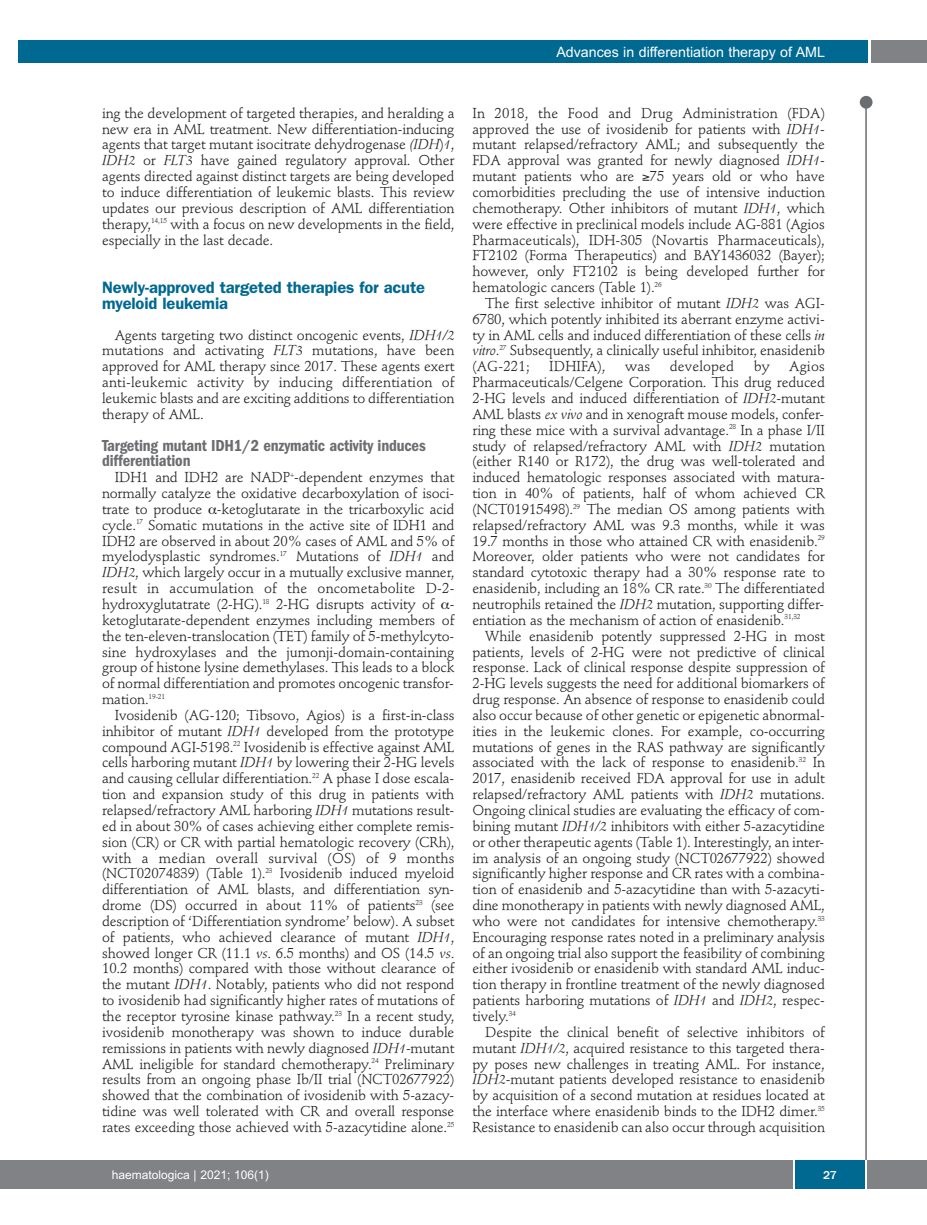
<style>
.page{position:relative;width:927px;height:1225px;background:#fff}
.page>*{position:absolute;margin:0;border:0;box-sizing:border-box;transform-origin:0 0}
.t1{font:600 condensed 16.5px/15.9px "Franklin Gothic";letter-spacing:-.01em;color:#6c6d70}
.t2{font:600 16.5px/16.5px "Franklin Gothic";letter-spacing:-.01em;color:#006991}
.t3{font:14.25px/15.9px "Stempel Schneidler";letter-spacing:-.01em;color:#231f20;text-align:justify}
.t4{font:14.25px "Arial";color:#fff}
.t5{font:14.25px "Stempel Schneidler";letter-spacing:.01em;color:#231f20}
.t6{font:12px "Arial";color:#fff}
.t7{font:500 12px "Franklin Gothic";color:#fff}
.s1{font-style:italic}
</style>
<div class="page">
<div style="left:860px;top:96px;width:12px;height:13px;background:#6c6d70;border-radius:50%"></div>
<hr style="left:865px;top:98px;width:2px;height:1062px;background:#6c6d70">
<div style="left:871px;top:40px;width:56px;height:22px;background:#808285"></div>
<div style="left:18px;top:40px;width:849px;height:22px;background:#006991"></div>
<div style="left:17px;top:1160px;width:910px;height:28px;background:#808285"></div>
<div style="left:795px;top:1160px;width:70px;height:28px;background:#006991"></div>
<hr style="left:793px;top:1160px;width:2px;height:28px;background:#fff">
<hr style="left:865px;top:1160px;width:2px;height:28px;background:#fff">
<div style="left:0;top:1160px;width:17px;height:28px;background:#808285"></div>
<p class="t4" style="left:556px;top:44px;width:270px">Advances in differentiation therapy of AML</p>
<p class="t3" style="left:102px;top:106px;width:354px">ing the development of targeted therapies, and heralding a new era in AML treatment. New differentiation-inducing agents that target mutant isocitrate dehydrogenase <span class="s1">(IDH</span>)<span class="s1">1</span>, <span class="s1">IDH2</span> or <span class="s1">FLT3</span> have gained regulatory approval. Other agents directed against distinct targets are being developed to induce differentiation of leukemic blasts. This review updates our previous description of AML differentiation therapy,<sup>14,15</sup> with a focus on new developments in the field, especially in the last decade.</p>
<p class="t2" style="left:102px;top:280px;width:324px">Newly-approved targeted therapies for acute myeloid leukemia</p>
<p class="t3" style="left:102px;top:328px;width:354px;text-indent:13px">Agents targeting two distinct oncogenic events, <span class="s1">IDH1/2 </span>mutations and activating <span class="s1">FLT3</span> mutations, have been approved for AML therapy since 2017. These agents exert anti-leukemic activity by inducing differentiation of leukemic blasts and are exciting additions to differentiation therapy of AML.</p>
<p class="t1" style="left:102px;top:438px;width:325px">Targeting mutant IDH1/2 enzymatic activity induces differentiation</p>
<p class="t3" style="left:102px;top:471px;width:354px;text-indent:13px">IDH1 and IDH2 are NADP<sup>+</sup>-dependent enzymes that normally catalyze the oxidative decarboxylation of isoci&shy;trate to produce -ketoglutarate in the tricarboxylic acid cycle.<sup>17</sup> Somatic mutations in the active site of IDH1 and IDH2 are observed in about 20% cases of AML and 5% of myelodysplastic syndromes.<sup>17</sup> Mutations of <span class="s1">IDH1</span> and <span class="s1">IDH2</span>, which largely occur in a mutually exclusive manner, result in accumulation of the oncometabolite D-2- hydroxy glutatrate (2-HG).<sup>18</sup> 2-HG disrupts activity of - ketoglutarate-dependent enzymes including members of the ten-eleven-translocation (TET) family of 5-methylcyto&shy;sine hydroxylases and the jumonji-domain-containing group of histone lysine demethylases. This leads to a block of normal differentiation and promotes oncogenic transfor&shy;mation.<sup>19-21</sup></p>
<p class="t3" style="left:102px;top:708px;width:354px;text-indent:13px">Ivosidenib (AG-120; Tibsovo, Agios) is a first-in-class inhibitor of mutant <span class="s1">IDH1</span> developed from the prototype compound AGI-5198.<sup>22</sup> Ivosidenib is effective against AML cells harboring mutant <span class="s1">IDH1</span> by lowering their 2-HG levels and causing cellular differentiation.<sup>22</sup> A phase I dose escala&shy;tion and expansion study of this drug in patients with relapsed/refractory AML harboring <span class="s1">IDH1</span> mutations result&shy;ed in about 30% of cases achieving either complete remis&shy;sion (CR) or CR with partial hematologic recovery (CRh), with a median overall survival (OS) of 9 months (NCT02074839) (Table 1).<sup>23</sup> Ivosidenib induced myeloid differentiation of AML blasts, and differentiation syn&shy;drome (DS) occurred in about 11% of patients<sup>23</sup> (see description of ‘Differentiation syndrome’ below). A subset of patients, who achieved clearance of mutant <span class="s1">IDH1</span>, showed longer CR (11.1 <span class="s1">vs</span>. 6.5 months) and OS (14.5 <span class="s1">vs</span>.<br>10.2 months) compared with those without clearance of the mutant <span class="s1">IDH1</span>. Notably, patients who did not respond to ivosidenib had significantly higher rates of mutations of the receptor tyrosine kinase pathway.<sup>23</sup> In a recent study, ivosidenib monotherapy was shown to induce durable remissions in patients with newly diagnosed <span class="s1">IDH1</span>-mutant AML ineligible for standard chemotherapy.<sup>24</sup> Preliminary results from an ongoing phase Ib/II trial (NCT02677922) showed that the combination of ivosidenib with 5-azacy&shy;tidine was well tolerated with CR and overall response rates exceeding those achieved with 5-azacytidine alone.<sup>25</sup></p>
<p class="t3" style="left:472px;top:106px;width:354px">In 2018, the Food and Drug Administration (FDA) approved the use of ivosidenib for patients with <span class="s1">IDH1</span>- mutant relapsed/refractory AML; and subsequently the FDA approval was granted for newly diagnosed <span class="s1">IDH1</span>- mutant patients who are ≥75 years old or who have comorbidities precluding the use of intensive induction chemotherapy. Other inhibitors of mutant <span class="s1">IDH1</span>, which were effective in preclinical models include AG-881 (Agios Pharmaceuticals), IDH-305 (Novartis Pharmaceuticals), FT2102 (Forma Therapeutics) and BAY1436032 (Bayer); however, only FT2102 is being developed further for hematologic cancers (Table 1).<sup>26</sup></p>
<p class="t3" style="left:472px;top:296px;width:354px;text-indent:13px">The first selective inhibitor of mutant <span class="s1">IDH2</span> was AGI-6780, which potently inhibited its aberrant enzyme activi&shy;ty in AML cells and induced differentiation of these cells <span class="s1">in vitro</span>.<sup>27</sup> Subsequently, a clinically useful inhibitor, enasidenib (AG-221;</p>
<p class="t3" style="left:549px;top:360px;width:58px">IDHIFA),</p>
<p class="t3" style="left:625px;top:360px;width:27px">was</p>
<p class="t5" style="left:670px;top:360px;width:66px">developed</p>
<p class="t3" style="left:754px;top:360px;width:17px">by</p>
<p class="t3" style="left:472px;top:360px;width:354px;text-indent:317px">Agios Pharmaceuticals/Celgene Corporation. This drug reduced 2-HG levels and induced differentiation of <span class="s1">IDH2</span>-mutant AML blasts <span class="s1">ex vivo</span> and in xenograft mouse models, confer&shy;ring these mice with a survival advantage.<sup>28</sup> In a phase I/II study of relapsed/refractory AML with <span class="s1">IDH2</span> mutation (either R140 or R172), the drug was well-tolerated and induced hematologic responses associated with matura&shy;tion in 40% of patients, half of whom achieved CR (NCT01915498).<sup>29</sup> The median OS among patients with relapsed/refractory AML was 9.3 months, while it was 19.7 months in those who attained CR with enasidenib.<sup>29<br></sup>Moreover, older patients who were not candidates for standard cytotoxic therapy had a 30% response rate to enasidenib, including an 18% CR rate.<sup>30</sup> The differentiated neutrophils retained the <span class="s1">IDH2</span> mutation, supporting differ&shy;entiation as the mechanism of action of enasidenib.<sup>31,32</sup></p>
<p class="t3" style="left:472px;top:629px;width:354px;text-indent:13px">While enasidenib potently suppressed 2-HG in most patients, levels of 2-HG were not predictive of clinical response. Lack of clinical response despite suppression of 2-HG levels suggests the need for additional biomarkers of drug response. An absence of response to enasidenib could also occur because of other genetic or epigenetic abnormal&shy;ities in the leukemic clones. For example, co-occurring mutations of genes in the RAS pathway are significantly associated with the lack of response to enasidenib.<sup>32</sup> In 2017, enasidenib received FDA approval for use in adult relapsed/refractory AML patients with <span class="s1">IDH2</span> mutations.<br>Ongoing clinical studies are evaluating the efficacy of com&shy;bining mutant <span class="s1">IDH1/2</span> inhibitors with either 5-azacytidine or other therapeutic agents (Table 1). Interestingly, an inter&shy;im analysis of an ongoing study (NCT02677922) showed significantly higher response and CR rates with a combina&shy;tion of enasidenib and 5-azacytidine than with 5-azacyti&shy;dine monotherapy in patients with newly diagnosed AML, who were not candidates for intensive chemotherapy.<sup>33<br></sup>Encouraging response rates noted in a preliminary analysis of an ongoing trial also support the feasibility of combining either ivosidenib or enasidenib with standard AML induc&shy;tion therapy in frontline treatment of the newly diagnosed patients harboring mutations of <span class="s1">IDH1</span> and <span class="s1">IDH2</span>, respec&shy;tively.<sup>34</sup></p>
<p class="t3" style="left:472px;top:1025px;width:354px;text-indent:13px">Despite the clinical benefit of selective inhibitors of mutant <span class="s1">IDH1/2</span>, acquired resistance to this targeted thera&shy;py poses new challenges in treating AML. For instance, <span class="s1">IDH2</span>-mutant patients developed resistance to enasidenib by acquisition of a second mutation at residues located at the interface where enasidenib binds to the IDH2 dimer.<sup>35<br></sup>Resistance to enasidenib can also occur through acquisition</p>
<p class="t6" style="left:112px;top:1167px;width:158px">haematologica | 2021; 106(1)</p>
<p class="t7" style="left:823px;top:1167px;width:15px">27</p>
</div>
